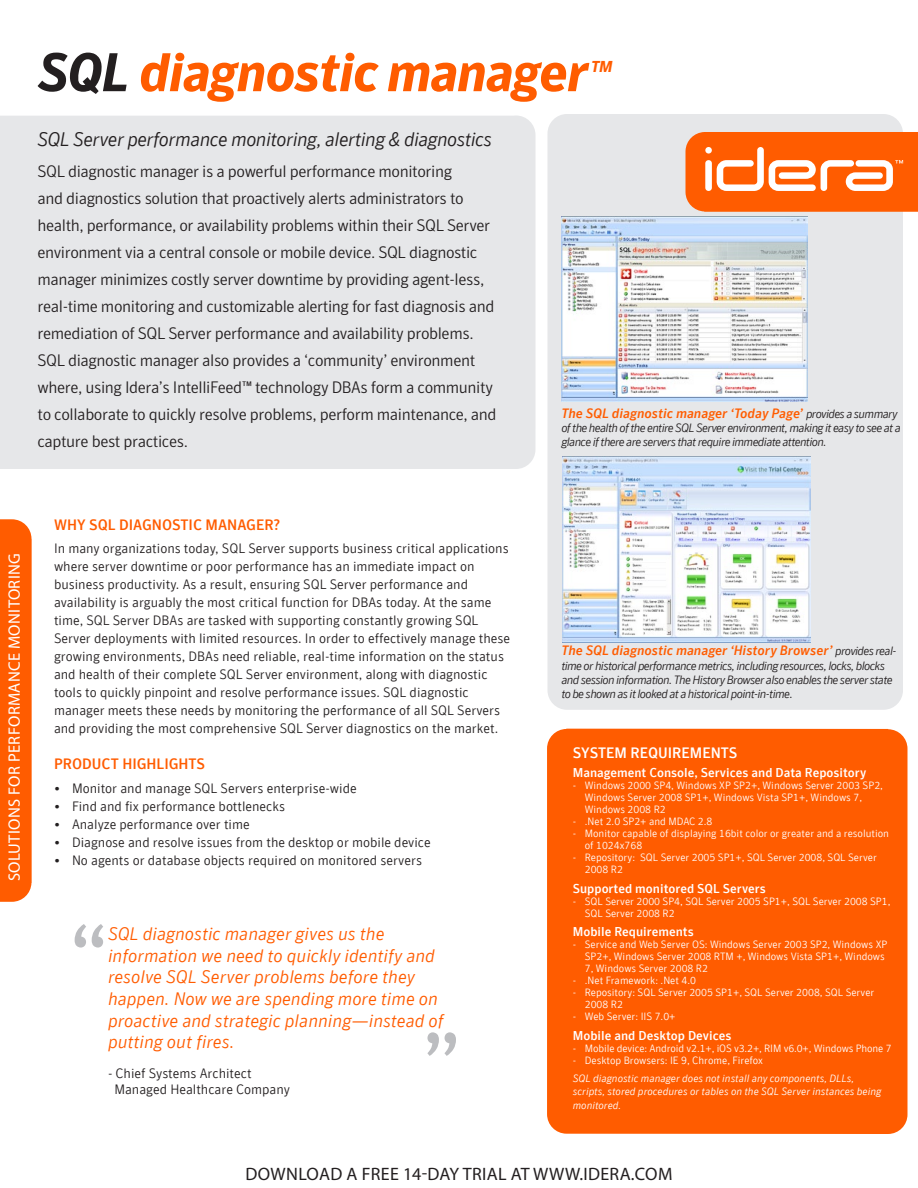
<style>
.page{position:relative;width:918px;height:1188px;background:#fff}
.page>*{position:absolute;margin:0;border:0;box-sizing:border-box;transform-origin:0 0}
.BODY_-_SysReqs_Bulle{font:italic 700 54px "Symantec Sans";letter-spacing:-.025em;color:#ff5c00}
.TITLE_-_Tagline{font:italic 300 19.5px "Symantec Sans";letter-spacing:-.025em;color:#231f20}
.QUOTE_-_Body{font:italic 300 18px/21.6px "Symantec Sans";color:#ff5c00}
.FOOTER_-_Download{font:18px "Myriad Pro";letter-spacing:.02em;color:#231f20}
.BODY_-_Intro{font:300 16.5px/27px "Symantec Sans";letter-spacing:-.025em;color:#231f20}
.Tagline_-_side{font:16.5px "Myriad Pro";letter-spacing:.02em;color:#fff}
.BODY_-_SysReqs_Bulle-2{font:italic 700 15.75px "Symantec Sans";color:#ff5c00}
.BODY_-_Title_2{font:500 15px "Symantec Sans";color:#ff5c00}
.BODY_-_Title_2-2{font:500 15px "Symantec Sans";color:#fff}
.BODY_-_Text{font:300 13.5px/18px "Symantec Sans";color:#231f20}
.BODY_-_Text_Bullet{font:300 13.5px "Symantec Sans";color:#231f20}
.Caption_title{font:italic 500 13.5px "Symantec Sans";color:#ff5c00}
.QUOTE_-_Author{font:300 13.5px/16.2px "Symantec Sans";color:#231f20}
.BODY_-_SysReqs_Title{font:500 12.75px "Symantec Sans";color:#fff}
.Caption_title-2{font:italic 300 12px/14.4px "Symantec Sans";letter-spacing:-.05em;color:#231f20}
.BODY_-_SysReqs_Bulle-3{font:300 10.5px/12px "Symantec Sans";color:#fff}
.Syst_Req_Notes{font:italic 300 10.5px/13.5px "Symantec Sans";color:#fff}
.s1{color:#231f20}
.s2{font-weight:300;font-size:12px;color:#231f20}
</style>
<div class="page">
<div style="left:548px;top:114px;width:355px;height:596px;background:#e6e7e9"></div>
<div style="left:0;top:519px;width:32px;height:383px;background:#ff5c00"></div>
<div style="left:0;top:116px;width:536px;height:353px;background:#e6e7e9"></div>
<svg style="left:686px;top:132px;width:232px;height:80px"></svg>
<img style="left:561px;top:217px;width:247px;height:185px">
<img style="left:563px;top:456px;width:248px;height:187px">
<svg style="left:75px;top:924px;width:28px;height:24px"></svg>
<svg style="left:427px;top:1032px;width:29px;height:24px"></svg>
<div style="left:547px;top:729px;width:361px;height:405px;background:#ff5c00"></div>
<p class="BODY_-_SysReqs_Bulle" style="left:38px;top:43px;width:552px"><span class="s1">SQL</span> diagnostic manager</p>
<p class="BODY_-_SysReqs_Bulle-2" style="left:591px;top:58px;width:23px">TM</p>
<p class="TITLE_-_Tagline" style="left:38px;top:128px;width:456px">SQL Server performance monitoring, alerting &amp; diagnostics</p>
<p class="BODY_-_Intro" style="left:38px;top:158px;width:461px">SQL diagnostic manager is a powerful performance monitoring<br>and diagnostics solution that proactively alerts administrators to health, performance, or availability problems within their SQL Server environment via a central console or mobile device. SQL diagnostic manager minimizes costly server downtime by providing agent-less, real-time monitoring and customizable alerting for fast diagnosis and remediation of SQL Server performance and availability problems.<br>SQL diagnostic manager also provides a ‘community’ environment where, using Idera’s IntelliFeed™ technology DBAs form a community to collaborate to quickly resolve problems, perform maintenance, and capture best practices.</p>
<p class="Caption_title" style="left:561px;top:406px;width:338px">The SQL diagnostic manager ‘Today Page’ <span class="s2">provides a summary</span></p>
<p class="Caption_title-2" style="left:561px;top:421px;width:341px">of the health of the entire SQL Server environment, making it easy to see at a glance if there are servers that require immediate attention.</p>
<p class="Tagline_-_side" style="left:4px;top:881px;width:329px;rotate:-90deg">SOLUTIONS FOR PERFORMANCE MONITORING</p>
<p class="BODY_-_Title_2" style="left:54px;top:516px;width:228px">WHY SQL DIAGNOSTIC MANAGER?</p>
<p class="BODY_-_Text" style="left:54px;top:539px;width:458px">In many organizations today, SQL Server supports business critical applications where server downtime or poor performance has an immediate impact on business productivity. As a result, ensuring SQL Server performance and availability is arguably the most critical function for DBAs today. At the same time, SQL Server DBAs are tasked with supporting constantly growing SQL Server deployments with limited resources. In order to effectively manage these growing environments, DBAs need reliable, real-time information on the status and health of their complete SQL Server environment, along with diagnostic tools to quickly pinpoint and resolve performance issues. SQL diagnostic manager meets these needs by monitoring the performance of all SQL Servers and providing the most comprehensive SQL Server diagnostics on the market.</p>
<p class="BODY_-_Title_2" style="left:54px;top:756px;width:153px">PRODUCT HIGHLIGHTS</p>
<p class="BODY_-_Text_Bullet" style="left:54px;top:781px;width:304px">• Monitor and manage SQL Servers enterprise-wide</p>
<p class="BODY_-_Text_Bullet" style="left:54px;top:799px;width:233px">• Find and fix performance bottlenecks</p>
<p class="BODY_-_Text_Bullet" style="left:54px;top:817px;width:197px">• Analyze performance over time</p>
<p class="BODY_-_Text_Bullet" style="left:54px;top:835px;width:378px">• Diagnose and resolve issues from the desktop or mobile device</p>
<p class="BODY_-_Text_Bullet" style="left:54px;top:853px;width:370px">• No agents or database objects required on monitored servers</p>
<p class="QUOTE_-_Body" style="left:108px;top:923px;width:337px">SQL diagnostic manager gives us the information we need to quickly identify and resolve SQL Server problems before they happen. Now we are spending more time on proactive and strategic planning—instead of putting out fires.</p>
<p class="QUOTE_-_Author" style="left:114px;top:1065px;width:177px;text-indent:-6px">- Chief Systems Architect<br>Managed Healthcare Company</p>
<p class="Caption_title" style="left:561px;top:643px;width:337px">The SQL diagnostic manager ‘History Browser’ <span class="s2">provides real-</span></p>
<p class="Caption_title-2" style="left:561px;top:658px;width:333px">time or historical performance metrics, including resources, locks, blocks and session information. The History Browser also enables the server state to be shown as it looked at a historical point-in-time.</p>
<p class="BODY_-_Title_2-2" style="left:573px;top:744px;width:166px">SYSTEM REQUIREMENTS</p>
<p class="BODY_-_SysReqs_Title" style="left:573px;top:766px;width:295px">Management Console, Services and Data Repository</p>
<p class="BODY_-_SysReqs_Bulle-3" style="left:585px;top:779px;width:300px;text-indent:-12px">- Windows 2000 SP4, Windows XP SP2+, Windows Server 2003 SP2,<br>Windows Server 2008 SP1+, Windows Vista SP1+, Windows 7,<br>Windows 2008 R2</p>
<p class="BODY_-_SysReqs_Bulle-3" style="left:573px;top:815px;width:141px">- .Net 2.0 SP2+ and MDAC 2.8</p>
<p class="BODY_-_SysReqs_Bulle-3" style="left:585px;top:827px;width:306px;text-indent:-12px">- Monitor capable of displaying 16bit color or greater and a resolution of 1024x768</p>
<p class="BODY_-_SysReqs_Bulle-3" style="left:585px;top:851px;width:294px;text-indent:-12px">- Repository: SQL Server 2005 SP1+, SQL Server 2008, SQL Server<br>2008 R2</p>
<p class="BODY_-_SysReqs_Title" style="left:573px;top:881px;width:195px">Supported monitored SQL Servers</p>
<p class="BODY_-_SysReqs_Bulle-3" style="left:585px;top:895px;width:307px;text-indent:-12px">- SQL Server 2000 SP4, SQL Server 2005 SP1+, SQL Server 2008 SP1,<br>SQL Server 2008 R2</p>
<p class="BODY_-_SysReqs_Title" style="left:573px;top:925px;width:123px">Mobile Requirements</p>
<p class="BODY_-_SysReqs_Bulle-3" style="left:585px;top:938px;width:304px;text-indent:-12px">- Service and Web Server OS: Windows Server 2003 SP2, Windows XP<br>SP2+, Windows Server 2008 RTM +, Windows Vista SP1+, Windows<br>7, Windows Server 2008 R2</p>
<p class="BODY_-_SysReqs_Bulle-3" style="left:573px;top:974px;width:125px">- .Net Framework: .Net 4.0</p>
<p class="BODY_-_SysReqs_Bulle-3" style="left:585px;top:986px;width:291px;text-indent:-12px">- Repository: SQL Server 2005 SP1+, SQL Server 2008, SQL Server<br>2008 R2</p>
<p class="BODY_-_SysReqs_Bulle-3" style="left:573px;top:1010px;width:104px">- Web Server: IIS 7.0+</p>
<p class="BODY_-_SysReqs_Title" style="left:573px;top:1028px;width:160px">Mobile and Desktop Devices</p>
<p class="BODY_-_SysReqs_Bulle-3" style="left:573px;top:1042px;width:320px">- Mobile device: Android v2.1+, iOS v3.2+, RIM v6.0+, Windows Phone 7</p>
<p class="BODY_-_SysReqs_Bulle-3" style="left:573px;top:1054px;width:192px">- Desktop Browsers: IE 9, Chrome, Firefox</p>
<p class="Syst_Req_Notes" style="left:573px;top:1071px;width:310px">SQL diagnostic manager does not install any components, DLLs, scripts, stored procedures or tables on the SQL Server instances being monitored.</p>
<p class="FOOTER_-_Download" style="left:245px;top:1163px;width:429px">DOWNLOAD A FREE 14-DAY TRIAL AT WWW.IDERA.COM</p>
</div>
